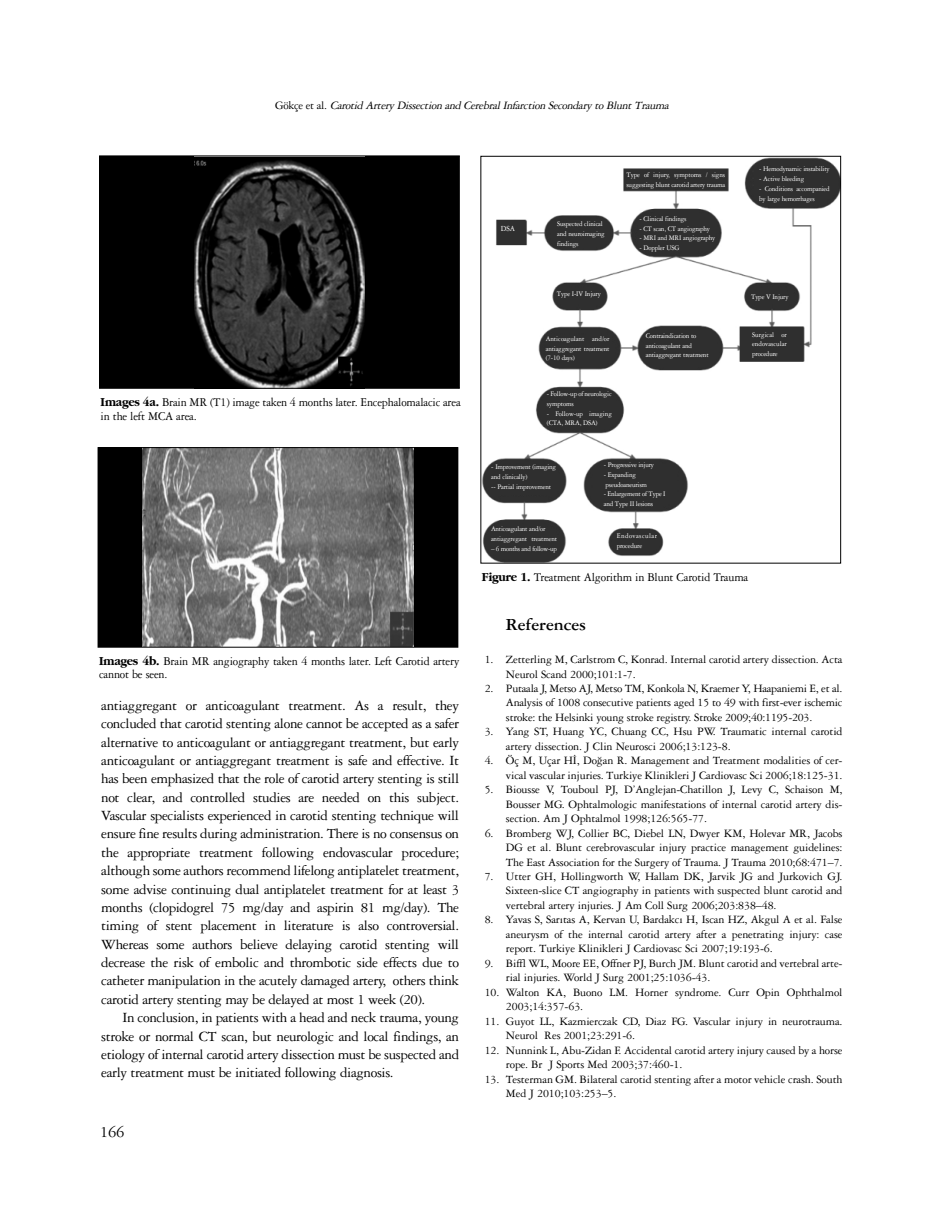
<style>
.page{position:relative;width:940px;height:1217px;background:#fff}
.page>*{position:absolute;margin:0;border:0;box-sizing:border-box;transform-origin:0 0}
.t1{font:18px "Garamond Three Bold Tr";letter-spacing:-.01em;color:#000}
.t2{font:16.5px "Garamond Three Tr";color:#000}
.t3{font:15px/18.3px "Garamond Three Tr";letter-spacing:-.025em;color:#000;text-align:justify}
.t4{font:12.75px/13.5px "Garamond Three Tr";letter-spacing:-.015em;color:#000;scale:.95 1}
.t5{font:12px/14.4px "Garamond Three Tr";letter-spacing:-.01em;color:#000}
.t6{font:italic 12px "Garamond Three Tr";color:#000}
.t7{font:8.25px "Garamond Three Tr";color:#fff;scale:.95 1}
.t8{font:7.5px/9.8px "Garamond Three Tr";letter-spacing:-.025em;color:#fff;scale:.95 1}
.t9{font:7.5px/9.8px "Garamond Three Tr";letter-spacing:-.005em;color:#fff;scale:.95 1}
.t10{font:7.5px/9.8px "Garamond Three Tr";letter-spacing:.055em;color:#fff;scale:.95 1}
.s1{font-style:normal}
.s2{font-family:"Garamond Bold Tr"}
</style>
<div class="page">
<div style="left:100px;top:156px;width:359px;height:232px;background:#000"></div>
<img style="left:194px;top:160px;width:170px;height:226px">
<div style="left:99px;top:156px;width:360px;height:232px;border:1px solid #000"></div>
<div style="left:98px;top:447px;width:359px;height:199px;background:#000"></div>
<img style="left:142px;top:449px;width:271px;height:196px">
<div style="left:98px;top:447px;width:360px;height:200px;border:1px solid #000"></div>
<img style="left:482px;top:158px;width:357px;height:403px">
<div style="left:480px;top:156px;width:361px;height:407px;border:1px solid #000"></div>
<p class="t6" style="left:275px;top:101px;width:397px"><span class="s1">G ö k ç e e t a l .</span> Carotid Artery Dissection and CerebralInfarction Secondary to BluntTrauma</p>
<p class="t7" style="left:501px;top:225px;width:16px">DSA</p>
<p class="t8" style="left:557px;top:220px;width:52px">Suspected clinical and neuroimaging findings</p>
<p class="t8" style="left:626px;top:171px;width:105px">Type of injury, symptoms / signs suggesting blunt carotid artery trauma</p>
<p class="t8" style="left:639px;top:214px;width:51px">- Clinical findings</p>
<p class="t8" style="left:639px;top:224px;width:76px">- CT scan, CT angiography</p>
<p class="t8" style="left:639px;top:234px;width:81px">- MRI and MRI angiography</p>
<p class="t8" style="left:639px;top:244px;width:44px">- Doppler USG</p>
<p class="t8" style="left:759px;top:165px;width:76px">- Hemodynamic instability</p>
<p class="t8" style="left:759px;top:175px;width:49px">- Active bleeding</p>
<p class="t8" style="left:759px;top:184px;width:76px">- Conditions accompanied by large hemorrhages</p>
<p class="t4" style="left:101px;top:396px;width:380px"><span class="s2">Images 4a.</span> Brain MR (T1) image taken 4 months later. Encephalomalacic area in the left MCA area.</p>
<p class="t4" style="left:99px;top:655px;width:381px"><span class="s2">Images 4b.</span> Brain MR angiography taken 4 months later. Left Carotid artery cannot be seen.</p>
<p class="t3" style="left:101px;top:697px;width:359px">antiaggregant or anticoagulant treatment. As a result, they concluded that carotid stenting alone cannot be accepted as a safer alternative to anticoagulant or antiaggregant treatment, but early anticoagulant or antiaggregant treatment is safe and effective. It has been emphasized that the role of carotid artery stenting is still not clear, and controlled studies are needed on this subject.<br>Vascular specialists experienced in carotid stenting technique will ensure fine results during administration. There is no consensus on the appropriate treatment following endovascular procedure; although some authors recommend lifelong antiplatelet treatment, some advise continuing dual antiplatelet treatment for at least 3 months (clopidogrel 75 mg/day and aspirin 81 mg/day). The timing of stent placement in literature is also controversial.<br>Whereas some authors believe delaying carotid stenting will decrease the risk of embolic and thrombotic side effects due to catheter manipulation in the acutely damaged artery, others think carotid artery stenting may be delayed at most 1 week (20).</p>
<p class="t3" style="left:101px;top:1009px;width:359px;text-indent:21px">In conclusion, in patients with a head and neck trauma, young stroke or normal CT scan, but neurologic and local findings, an etiology of internal carotid artery dissection must be suspected and early treatment must be initiated following diagnosis.</p>
<h2 class="t2" style="left:100px;top:1125px;width:25px">166</h2>
<p class="t8" style="left:557px;top:289px;width:48px">Type I-IV Injury</p>
<p class="t8" style="left:751px;top:292px;width:41px">Type V Injury</p>
<p class="t8" style="left:646px;top:331px;width:68px">Contraindication to anticoagulant and antiaggregant treatment</p>
<p class="t8" style="left:752px;top:330px;width:38px;text-align:justify">Surgical or endovascular procedure</p>
<p class="t8" style="left:546px;top:334px;width:69px;text-align:justify">Anticoagulant and/or antiaggregant treatment (7-10 days)</p>
<p class="t8" style="left:547px;top:389px;width:70px">- Follow-up of neurologic symptoms</p>
<p class="t9" style="left:547px;top:409px;width:70px">- Follow-up imaging (CTA, MRA, DSA)</p>
<p class="t8" style="left:491px;top:462px;width:70px">- Improvement (imaging and clinically)<br>-- Partial improvement</p>
<p class="t8" style="left:604px;top:460px;width:55px">- Progressive injury</p>
<p class="t8" style="left:604px;top:470px;width:47px">- Expanding pseudoaneurism</p>
<p class="t8" style="left:604px;top:490px;width:67px">- Enlargement of Type I and Type II lesions</p>
<p class="t8" style="left:491px;top:524px;width:71px">Anticoagulant and/or antiaggregant treatment</p>
<p class="t8" style="left:491px;top:544px;width:71px">– 6 months and follow-up</p>
<p class="t10" style="left:617px;top:531px;width:44px">Endovascular procedure</p>
<p class="t4" style="left:482px;top:571px;width:282px"><span class="s2">Figure 1.</span> Treatment Algorithm in Blunt Carotid Trauma</p>
<h1 class="t1" style="left:506px;top:618px;width:82px">References</h1>
<p class="t5" style="left:506px;top:653px;width:338px;text-indent:-21px">1. Zetterling M, Carlstrom C, Konrad. Internal carotid artery dissection. Acta<br>Neurol Scand 2000;101:1-7.</p>
<p class="t5" style="left:506px;top:682px;width:338px;text-align:justify;text-indent:-21px">2. Putaala J, Metso AJ, Metso TM, Konkola N, Kraemer Y, Haapaniemi E, et al.<br>Analysis of 1008 consecutive patients aged 15 to 49 with first-ever ischemic stroke: the Helsinki young stroke registry. Stroke 2009;40:1195-203.</p>
<p class="t5" style="left:506px;top:725px;width:338px;text-indent:-21px">3. Yang ST, Huang YC, Chuang CC, Hsu PW. Traumatic internal carotid artery dissection. J Clin Neurosci 2006;13:123-8.</p>
<p class="t5" style="left:485px;top:754px;width:359px;text-align:right">4. Öç M, Uçar Hİ, Doğan R. Management and Treatment modalities of cer&shy;vical vascular injuries. Turkiye Klinikleri J Cardiovasc Sci 2006;18:125-31.</p>
<p class="t5" style="left:506px;top:783px;width:338px;text-align:justify;text-indent:-21px">5. Biousse V, Touboul PJ, D’Anglejan-Chatillon J, Levy C, Schaison M, Bousser MG. Ophtalmologic manifestations of internal carotid artery dis&shy;section. Am J Ophtalmol 1998;126:565-77.</p>
<p class="t5" style="left:506px;top:826px;width:338px;text-align:justify;text-indent:-21px">6. Bromberg WJ, Collier BC, Diebel LN, Dwyer KM, Holevar MR, Jacobs DG et al. Blunt cerebrovascular injury practice management guidelines:<br>The East Association for the Surgery of Trauma. J Trauma 2010;68:471–7.</p>
<p class="t5" style="left:506px;top:870px;width:338px;text-align:justify;text-indent:-21px">7. Utter GH, Hollingworth W, Hallam DK, Jarvik JG and Jurkovich GJ.<br>Sixteen-slice CT angiography in patients with suspected blunt carotid and vertebral artery injuries. J Am Coll Surg 2006;203:838–48.</p>
<p class="t5" style="left:506px;top:913px;width:338px;text-align:justify;text-indent:-21px">8. Yavas S, Sarıtas A, Kervan U, Bardakcı H, Iscan HZ, Akgul A et al. False aneurysm of the internal carotid artery after a penetrating injury: case report. Turkiye Klinikleri J Cardiovasc Sci 2007;19:193-6.</p>
<p class="t5" style="left:506px;top:956px;width:338px;text-indent:-21px">9. Biffl WL, Moore EE, Offner PJ, Burch JM. Blunt carotid and vertebral arte&shy;rial injuries. World J Surg 2001;25:1036-43.</p>
<p class="t5" style="left:506px;top:985px;width:338px;text-indent:-21px">10. Walton KA, Buono LM. Horner syndrome. Curr Opin Ophthalmol<br>2003;14:357-63.</p>
<p class="t5" style="left:506px;top:1014px;width:338px;text-indent:-21px">11. Guyot LL, Kazmierczak CD, Diaz FG. Vascular injury in neurotrauma.<br>Neurol Res 2001;23:291-6.</p>
<p class="t5" style="left:506px;top:1043px;width:338px;text-indent:-21px">12. Nunnink L, Abu-Zidan F. Accidental carotid artery injury caused by a horse rope. Br J Sports Med 2003;37:460-1.</p>
<p class="t5" style="left:506px;top:1072px;width:338px;text-indent:-21px">13. Testerman GM. Bilateral carotid stenting after a motor vehicle crash. South<br>Med J 2010;103:253–5.</p>
</div>
